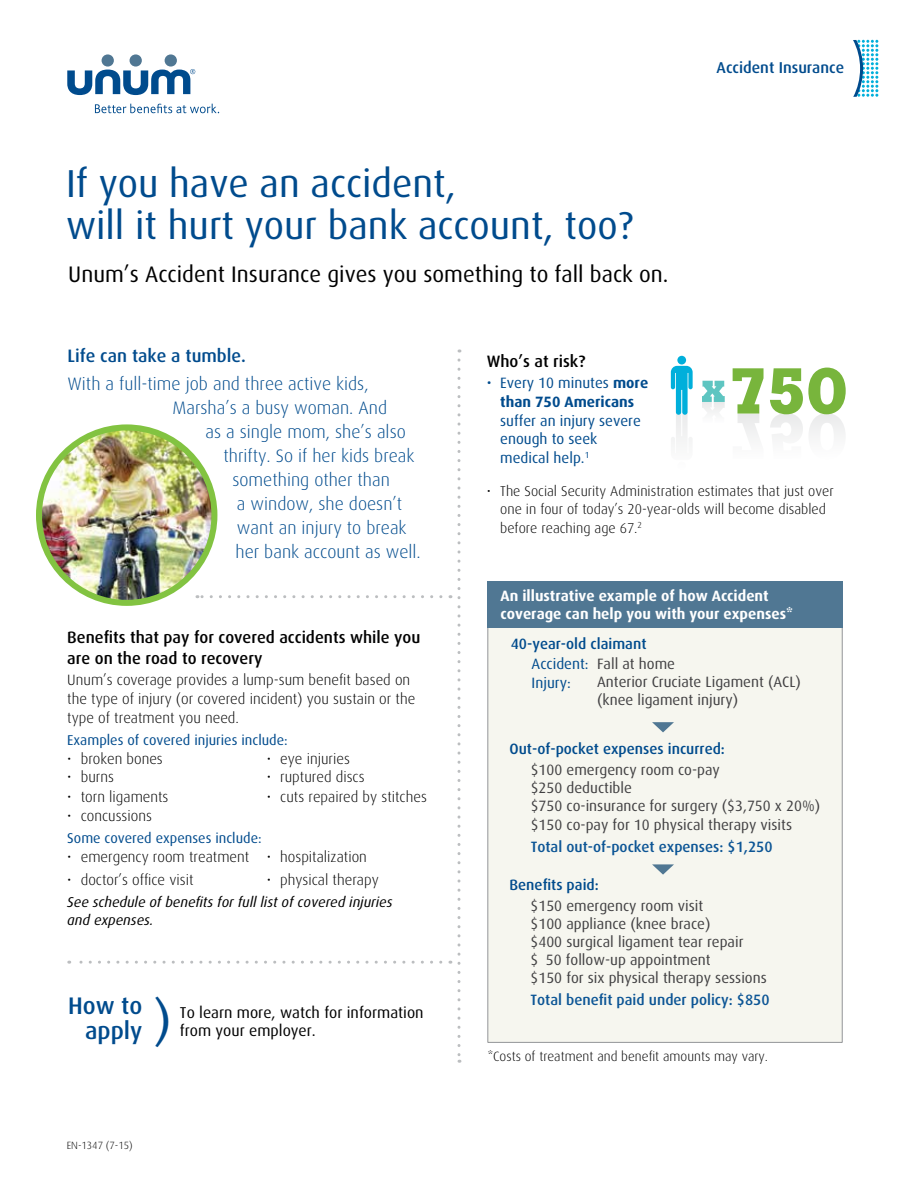
<style>
.page{position:relative;width:918px;height:1188px;background:#fff}
.page>*{position:absolute;margin:0;border:0;box-sizing:border-box;transform-origin:0 0}
.t1{font:39px/42px "Dax";color:#004b8d}
.t2{font:500 24px/25.5px "Dax";color:#004b8d}
.t3{font:22.5px "Dax";color:#000}
.t4{font:300 18px "Dax";color:#004b8d}
.t5{font:500 18px "Dax";color:#004b8d}
.t6{font:500 16.5px/20.2px "Dax";color:#000}
.t7{font:15.75px/18.8px "Dax";color:#000}
.t8{font:500 15.75px "Dax";color:#004b8d}
.t9{font:15px/18px "Dax";color:#414042}
.t10{font:300 15px/18.8px "Dax";color:#000}
.t11{font:700 15px/18.8px "Dax";color:#fff}
.t12{font:500 15px "Dax";color:#0c5595}
.t13{font:500 15px "Dax";color:#004b8d}
.t14{font:15px/18.8px "Dax";color:#004b8d}
.t15{font:700 15px/18.8px "Dax";color:#004b8d;text-align:center}
.t16{font:300 14.25px/18.5px "Dax";color:#000}
.t17{font:italic 14.25px/18px "Dax";color:#000}
.t18{font:14.25px "Dax";color:#004b8d}
.t19{font:300 13.5px "Dax";color:#000}
.t20{font:300 10.5px "Dax";color:#000}
.s1{font-weight:400;font-size:49.5px}
.s2{font-weight:400}
</style>
<div class="page">
<div style="left:102px;top:54px;width:12px;height:13px;background:#507793;border-radius:50%"></div>
<div style="left:130px;top:54px;width:12px;height:13px;background:#507793;border-radius:50%"></div>
<div style="left:165px;top:54px;width:12px;height:13px;background:#507793;border-radius:50%"></div>
<svg style="left:67px;top:69px;width:128px;height:26px"></svg>
<svg style="left:95px;top:104px;width:124px;height:9px"></svg>
<svg style="left:458px;top:360px;width:2px;height:703px"></svg>
<svg style="left:219px;top:595px;width:222px;height:3px"></svg>
<div style="left:487px;top:591px;width:356px;height:452px;background:#f6f6ef;border:1px solid #939598"></div>
<div style="left:487px;top:581px;width:356px;height:47px;background:#507793"></div>
<svg style="left:652px;top:722px;width:22px;height:10px"></svg>
<svg style="left:652px;top:864px;width:22px;height:11px"></svg>
<svg style="left:853px;top:40px;width:25px;height:57px"></svg>
<img style="left:39px;top:431px;width:175px;height:169px">
<div style="left:36px;top:424px;width:181px;height:182px;border:6px solid #82c341;border-radius:50%"></div>
<svg style="left:702px;top:381px;width:23px;height:32px"></svg>
<div style="left:677px;top:356px;width:9px;height:9px;background:#00afdb;border-radius:50%"></div>
<svg style="left:671px;top:366px;width:22px;height:76px"></svg>
<svg style="left:733px;top:368px;width:113px;height:71px"></svg>
<svg style="left:69px;top:961px;width:372px;height:3px"></svg>
<h1 class="t1" style="left:66px;top:163px;width:569px">If you have an accident,<br>will it hurt your bank account, too?</h1>
<h3 class="t3" style="left:68px;top:261px;width:602px">Unum’s Accident Insurance gives you something to fall back on.</h3>
<p class="t8" style="left:717px;top:59px;width:129px">Accident Insurance</p>
<p class="t5" style="left:68px;top:346px;width:180px">Life can take a tumble.</p>
<p class="t4" style="left:68px;top:374px;width:303px">With a full-time job and three active kids,</p>
<p class="t4" style="left:172px;top:398px;width:216px">Marsha’s a busy woman. And</p>
<p class="t4" style="left:205px;top:422px;width:202px">as a single mom, she’s also</p>
<p class="t4" style="left:223px;top:446px;width:193px">thrifty. So if her kids break</p>
<p class="t4" style="left:232px;top:470px;width:159px">something other than</p>
<p class="t4" style="left:237px;top:494px;width:167px">a window, she doesn’t</p>
<p class="t4" style="left:237px;top:518px;width:171px">want an injury to break</p>
<p class="t4" style="left:235px;top:542px;width:187px">her bank account as well.</p>
<p class="t6" style="left:67px;top:628px;width:355px">Benefits that pay for covered accidents while you are on the road to recovery</p>
<p class="t10" style="left:67px;top:671px;width:350px">Unum’s coverage provides a lump-sum benefit based on the type of injury (or covered incident) you sustain or the type of treatment you need.</p>
<p class="t18" style="left:67px;top:732px;width:222px">Examples of covered injuries include:</p>
<p class="t10" style="left:67px;top:749px;width:97px">• broken bones</p>
<p class="t10" style="left:267px;top:749px;width:85px">• eye injuries</p>
<p class="t10" style="left:67px;top:768px;width:48px">• burns</p>
<p class="t10" style="left:267px;top:768px;width:99px">• ruptured discs</p>
<p class="t10" style="left:67px;top:788px;width:103px">• torn ligaments</p>
<p class="t10" style="left:267px;top:788px;width:162px">• cuts repaired by stitches</p>
<p class="t10" style="left:67px;top:806px;width:86px">• concussions</p>
<p class="t18" style="left:67px;top:830px;width:196px">Some covered expenses include:</p>
<p class="t10" style="left:67px;top:847px;width:301px">• emergency room treatment • hospitalization</p>
<p class="t10" style="left:67px;top:870px;width:128px">• doctor’s office visit</p>
<p class="t10" style="left:267px;top:870px;width:113px">• physical therapy</p>
<p class="t17" style="left:67px;top:893px;width:327px">See schedule of benefits for full list of covered injuries and expenses.</p>
<h2 class="t2" style="left:85px;top:993px;width:88px;text-indent:-17px">How to apply <span class="s1">)</span></h2>
<p class="t7" style="left:180px;top:1003px;width:245px">To learn more, watch for information from your employer.</p>
<p class="t20" style="left:67px;top:1139px;width:68px">EN-1347 (7-15)</p>
<p class="t6" style="left:487px;top:351px;width:100px">Who’s at risk?</p>
<p class="t15" style="left:487px;top:374px;width:163px"><span class="s2">• Every 10 minutes</span> more than 750 Americans</p>
<p class="t14" style="left:500px;top:411px;width:142px">suffer an injury severe enough to seek medical help.<sup>1</sup></p>
<p class="t16" style="left:500px;top:482px;width:335px;text-indent:-13px">• The Social Security Administration estimates that just over one in four of today’s 20-year-olds will become disabled before reaching age 67.<sup>2</sup></p>
<p class="t11" style="left:501px;top:586px;width:294px">An illustrative example of how Accident coverage can help you with your expenses*</p>
<p class="t9" style="left:597px;top:655px;width:206px">Fall at home<br>Anterior Cruciate Ligament (ACL) (knee ligament injury)</p>
<p class="t13" style="left:511px;top:635px;width:137px">40-year-old claimant</p>
<p class="t14" style="left:532px;top:655px;width:59px">Accident:<br>Injury:</p>
<p class="t13" style="left:510px;top:741px;width:217px">Out-of-pocket expenses incurred:</p>
<p class="t9" style="left:531px;top:761px;width:291px">$100 emergency room co-pay<br>$250 deductible<br>$750 co-insurance for surgery ($3,750 x 20%) $150 co-pay for 10 physical therapy visits</p>
<p class="t12" style="left:531px;top:839px;width:243px">Total out-of-pocket expenses: $1,250</p>
<p class="t13" style="left:510px;top:876px;width:91px">Benefits paid:</p>
<p class="t9" style="left:531px;top:897px;width:238px">$150 emergency room visit<br>$100 appliance (knee brace)<br>$400 surgical ligament tear repair<br>$ 50 follow-up appointment<br>$150 for six physical therapy sessions</p>
<p class="t12" style="left:531px;top:991px;width:241px">Total benefit paid under policy: $850</p>
<p class="t19" style="left:488px;top:1049px;width:282px">*Costs of treatment and benefit amounts may vary.</p>
</div>
